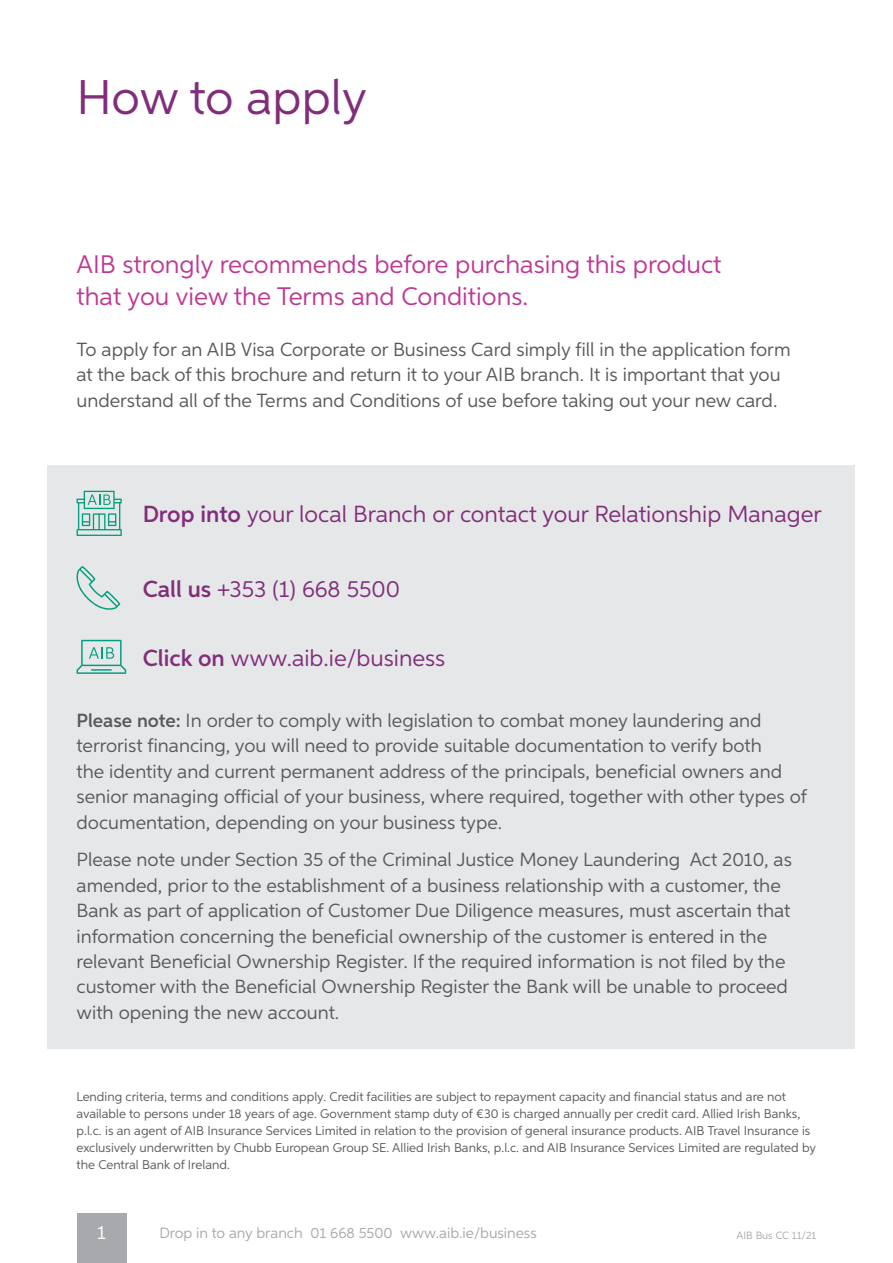
<style>
.page{position:relative;width:893px;height:1263px;background:#fff}
.page>*{position:absolute;margin:0;border:0;box-sizing:border-box;transform-origin:0 0}
.t1{font:48.75px "Aspira";color:#812e7a}
.t2{font:25.5px/31.8px "Aspira";color:#bf3894}
.t3{font:23.4px "Aspira";color:#812e7a}
.t4{font:19.05px/25.5px "Aspira";color:#58595b}
.t5{font:19.05px "Aspira";color:#fff}
.t6{font:14.85px "Aspira";color:#a7a9ac}
.t7{font:12.75px/17px "Aspira";color:#58595b}
.t8{font:10.65px "Aspira";color:#a7a9ac}
.s1{font-weight:600}
</style>
<div class="page">
<div style="left:77px;top:1213px;width:49px;height:50px;background:#a7a9ac"></div>
<div style="left:47px;top:465px;width:808px;height:584px;background:#e6e7e8"></div>
<svg style="left:77px;top:491px;width:45px;height:45px"></svg>
<svg style="left:76px;top:566px;width:44px;height:44px"></svg>
<svg style="left:77px;top:640px;width:49px;height:34px"></svg>
<hr style="left:91px;top:669px;width:21px;height:2px;background:#009d7e">
<h1 class="t1" style="left:77px;top:68px;width:292px">How to apply</h1>
<h2 class="t2" style="left:77px;top:248px;width:646px">AIB strongly recommends before purchasing this product that you view the Terms and Conditions.</h2>
<p class="t4" style="left:77px;top:336px;width:716px">To apply for an AIB Visa Corporate or Business Card simply fill in the application form at the back of this brochure and return it to your AIB branch. It is important that you understand all of the Terms and Conditions of use before taking out your new card.</p>
<p class="t3" style="left:143px;top:500px;width:680px"><span class="s1">Drop into</span> your local Branch or contact your Relationship Manager</p>
<p class="t3" style="left:143px;top:575px;width:259px"><span class="s1">Call us</span> +353 (1) 668 5500</p>
<p class="t3" style="left:143px;top:644px;width:304px"><span class="s1">Click on</span> www.aib.ie/business</p>
<p class="t4" style="left:77px;top:707px;width:732px"><span class="s1">Please note:</span> In order to comply with legislation to combat money laundering and terrorist financing, you will need to provide suitable documentation to verify both<br>the identity and current permanent address of the principals, beneficial owners and senior managing official of your business, where required, together with other types of documentation, depending on your business type.</p>
<p class="t4" style="left:77px;top:847px;width:717px">Please note under Section 35 of the Criminal Justice Money Laundering Act 2010, as amended, prior to the establishment of a business relationship with a customer, the Bank as part of application of Customer Due Diligence measures, must ascertain that information concerning the beneficial ownership of the customer is entered in the relevant Beneficial Ownership Register. If the required information is not filed by the customer with the Beneficial Ownership Register the Bank will be unable to proceed with opening the new account.</p>
<p class="t7" style="left:77px;top:1088px;width:741px">Lending criteria, terms and conditions apply. Credit facilities are subject to repayment capacity and financial status and are not available to persons under 18 years of age. Government stamp duty of €30 is charged annually per credit card. Allied Irish Banks, p.l.c. is an agent of AIB Insurance Services Limited in relation to the provision of general insurance products. AIB Travel Insurance is exclusively underwritten by Chubb European Group SE. Allied Irish Banks, p.l.c. and AIB Insurance Services Limited are regulated by the Central Bank of Ireland.</p>
<p class="t5" style="left:97px;top:1220px;width:10px">1</p>
<p class="t6" style="left:159px;top:1224px;width:379px">Drop in to any branch 01 668 5500 www.aib.ie/business</p>
<p class="t8" style="left:737px;top:1229px;width:81px">AIB Bus CC 11/21</p>
</div>
